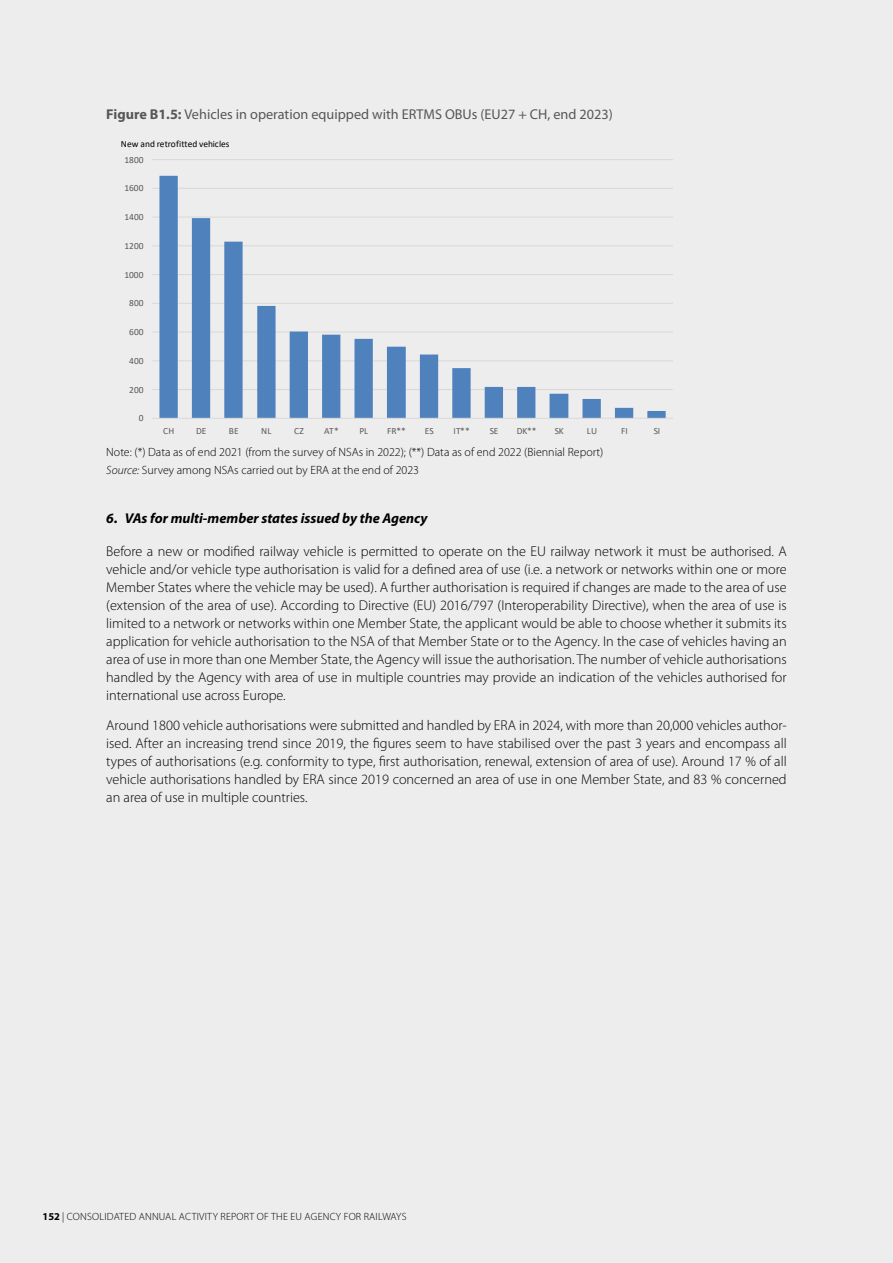
<style>
.page{position:relative;width:893px;height:1263px;background:#ededed}
.page>*{position:absolute;margin:0;border:0;box-sizing:border-box;transform-origin:0 0}
.text{font:300 14.25px/18px "Myriad Pro";color:#000;text-align:justify}
.fig_title{font:14.25px "Myriad Pro";color:#575756}
.title4{font:italic 700 14.25px "Myriad Pro";color:#000}
.source{font:300 12px "Myriad Pro";color:#000}
.t1{font:300 10.5px "Myriad Pro";letter-spacing:.02em;color:#000}
.t2{font:9.45px "Calibri";letter-spacing:-.005em;color:#595959}
.t3{font:9.45px "Calibri";color:#000}
.s1{font-weight:700}
.s2{font-style:italic}
</style>
<div class="page">
<hr style="left:152px;top:389px;width:521px;height:1px;background:#d9d9d9">
<hr style="left:152px;top:360px;width:521px;height:1px;background:#d9d9d9">
<hr style="left:152px;top:332px;width:521px;height:1px;background:#d9d9d9">
<hr style="left:152px;top:303px;width:521px;height:1px;background:#d9d9d9">
<hr style="left:152px;top:274px;width:521px;height:1px;background:#d9d9d9">
<hr style="left:152px;top:245px;width:521px;height:1px;background:#d9d9d9">
<hr style="left:152px;top:217px;width:521px;height:1px;background:#d9d9d9">
<hr style="left:152px;top:188px;width:521px;height:1px;background:#d9d9d9">
<hr style="left:152px;top:159px;width:521px;height:1px;background:#d9d9d9">
<svg style="left:159px;top:176px;width:507px;height:242px"></svg>
<hr style="left:152px;top:418px;width:521px;height:1px;background:#d9d9d9">
<p class="fig_title" style="left:106px;top:105px;width:508px"><span class="s1">Figure B1.5:</span> Vehicles in operation equipped with ERTMS OBUs (EU27 + CH, end 2023)</p>
<p class="t3" style="left:121px;top:137px;width:110px">New and retrofitted vehicles</p>
<p class="t2" style="left:125px;top:153px;width:20px">1800</p>
<p class="t2" style="left:125px;top:182px;width:20px">1600</p>
<p class="t2" style="left:125px;top:210px;width:20px">1400</p>
<p class="t2" style="left:125px;top:239px;width:20px">1200</p>
<p class="t2" style="left:125px;top:268px;width:20px">1000</p>
<p class="t2" style="left:129px;top:297px;width:16px">800</p>
<p class="t2" style="left:129px;top:325px;width:16px">600</p>
<p class="t2" style="left:129px;top:354px;width:16px">400</p>
<p class="t2" style="left:129px;top:383px;width:16px">200</p>
<p class="t2" style="left:139px;top:412px;width:6px">0</p>
<p class="t2" style="left:163px;top:424px;width:13px">CH</p>
<p class="t2" style="left:196px;top:424px;width:12px">DE</p>
<p class="t2" style="left:229px;top:424px;width:11px">BE</p>
<p class="t2" style="left:261px;top:424px;width:12px">NL</p>
<p class="t2" style="left:294px;top:424px;width:11px">CZ</p>
<p class="t2" style="left:324px;top:424px;width:16px">AT*</p>
<p class="t2" style="left:360px;top:424px;width:10px">PL</p>
<p class="t2" style="left:387px;top:424px;width:20px">FR**</p>
<p class="t2" style="left:425px;top:424px;width:11px">ES</p>
<p class="t2" style="left:453px;top:424px;width:18px">IT**</p>
<p class="t2" style="left:490px;top:424px;width:10px">SE</p>
<p class="t2" style="left:517px;top:424px;width:21px">DK**</p>
<p class="t2" style="left:555px;top:424px;width:11px">SK</p>
<p class="t2" style="left:587px;top:424px;width:12px">LU</p>
<p class="t2" style="left:621px;top:424px;width:8px">FI</p>
<p class="t2" style="left:654px;top:424px;width:8px">SI</p>
<p class="source" style="left:106px;top:445px;width:499px">Note: (*) Data as of end 2021 (from the survey of NSAs in 2022); (**) Data as of end 2022 (Biennial Report)</p>
<p class="source" style="left:106px;top:464px;width:314px"><span class="s2">Source:</span> Survey among NSAs carried out by ERA at the end of 2023</p>
<p class="title4" style="left:106px;top:508px;width:323px">6. VAs for multi-member states issued by the Agency</p>
<p class="text" style="left:106px;top:542px;width:682px">Before a new or modified railway vehicle is permitted to operate on the EU railway network it must be authorised. A vehicle and/or vehicle type authorisation is valid for a defined area of use (i.e. a network or networks within one or more Member States where the vehicle may be used). A further authorisation is required if changes are made to the area of use (extension of the area of use). According to Directive (EU) 2016/797 (Interoperability Directive), when the area of use is limited to a network or networks within one Member State, the applicant would be able to choose whether it submits its application for vehicle authorisation to the NSA of that Member State or to the Agency. In the case of vehicles having an area of use in more than one Member State, the Agency will issue the authorisation. The number of vehicle authorisations handled by the Agency with area of use in multiple countries may provide an indication of the vehicles authorised for international use across Europe.</p>
<p class="text" style="left:106px;top:717px;width:682px">Around 1800 vehicle authorisations were submitted and handled by ERA in 2024, with more than 20,000 vehicles author&shy;ised. After an increasing trend since 2019, the figures seem to have stabilised over the past 3 years and encompass all types of authorisations (e.g. conformity to type, first authorisation, renewal, extension of area of use). Around 17 % of all vehicle authorisations handled by ERA since 2019 concerned an area of use in one Member State, and 83 % concerned an area of use in multiple countries.</p>
<p class="t1" style="left:43px;top:1211px;width:365px"><span class="s1">152</span> | CONSOLIDATED ANNUAL ACTIVITY REPORT OF THE EU AGENCY FOR RAILWAYS</p>
</div>
